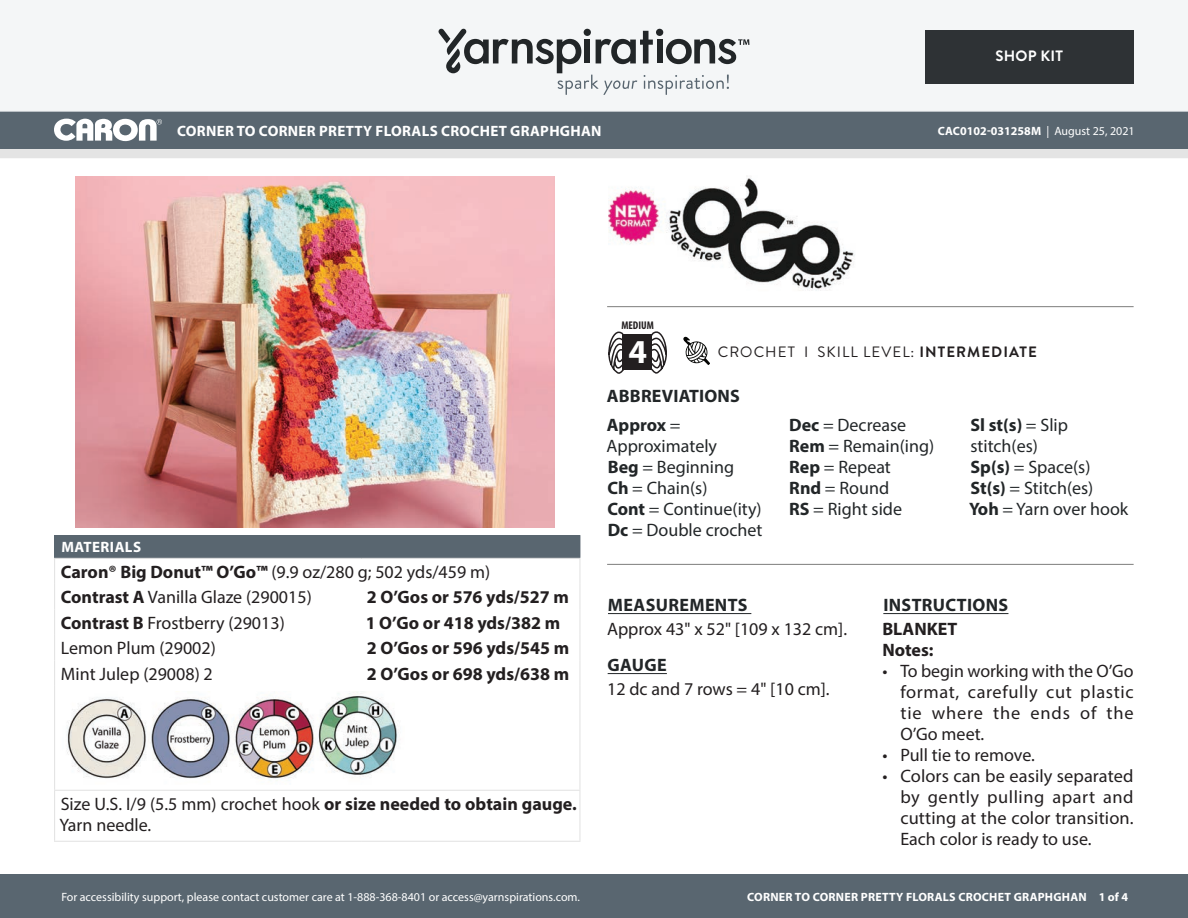
<style>
.page{position:relative;width:1188px;height:918px;background:#fff}
.page>*{position:absolute;margin:0;border:0;box-sizing:border-box;transform-origin:0 0}
.t1{font:700 33.6px "Myriad Pro";color:#fff}
.Materials_-_Needle{font:18px/21px "Myriad Pro";letter-spacing:.005em;color:#231f20;text-align:justify}
.Abbreviations_-_With{font:18px/21px "Myriad Pro";color:#222628}
.Material_-__Colors_i{font:18px "Myriad Pro";color:#231f20}
.Material_-__Colors_i-2{font:700 18px "Myriad Pro";color:#231f20}
.Materials_-_Brand{font:18px "Myriad Pro";color:#231f20}
.Body_-_HEADERS_-_Und{font:700 18px "Myriad Pro";letter-spacing:.02em;color:#222628}
.Body_-__Auto_Style_w{font:18px "Myriad Pro";color:#231f20}
.Body_-__With_auto_st{font:18px "Myriad Pro";color:#231f20}
.Body_-__Auto_Style_w-2{font:700 18px "Myriad Pro";color:#231f20}
.Materials_-__Header{font:700 15px "Myriad Pro";letter-spacing:.02em;color:#fff}
.Type_of_pattern___Sk{font:15px "Brandon Grotesque";letter-spacing:.07em;color:#231f20}
.t2{font:700 15px "Brandon Grotesque";letter-spacing:.02em;color:#fff}
.t3{font:12px "Myriad Pro";color:#fff}
.t4{font:700 12px "Myriad Pro";letter-spacing:.02em;color:#fff}
.t5{font:700 12px "Myriad Pro";color:#fff}
.t6{font:700 condensed 11.25px "Myriad Pro";color:#231f20}
.s1{font-weight:400}
.s2{font-weight:700}
</style>
<div class="page">
<div style="left:0;top:875px;width:1188px;height:43px;background:#596670"></div>
<div style="left:0;top:149px;width:1188px;height:9px;background:#e4e4e4"></div>
<div style="left:0;top:111px;width:1188px;height:38px;background:#596670"></div>
<div style="left:0;top:0;width:1188px;height:112px;background:#f4f6f7"></div>
<svg style="left:438px;top:29px;width:311px;height:66px"></svg>
<div style="left:925px;top:30px;width:209px;height:54px;background:#2e3235"></div>
<svg style="left:683px;top:336px;width:27px;height:29px"></svg>
<svg style="left:608px;top:331px;width:16px;height:43px"></svg>
<svg style="left:651px;top:331px;width:16px;height:43px"></svg>
<div style="left:622px;top:334px;width:30px;height:36px;background:#231f20"></div>
<svg style="left:54px;top:119px;width:108px;height:22px"></svg>
<hr style="left:607px;top:306px;width:527px;height:1px;background:#7e7e7d">
<hr style="left:607px;top:564px;width:527px;height:1px;background:#7e7e7d">
<img style="left:76px;top:177px;width:478px;height:351px">
<hr style="left:608px;top:613px;width:143px;height:1px;background:#222628">
<hr style="left:608px;top:673px;width:59px;height:1px;background:#222628">
<hr style="left:883px;top:613px;width:125px;height:1px;background:#222628">
<div style="left:55px;top:535px;width:525px;height:23px;background:#596670"></div>
<hr style="left:54px;top:558px;width:307px;height:1px;background:#e4e4e4">
<hr style="left:361px;top:558px;width:219px;height:1px;background:#e4e4e4">
<svg style="left:54px;top:535px;width:1px;height:151px"></svg>
<hr style="left:54px;top:686px;width:1px;height:104px;background:#e4e4e4">
<svg style="left:579px;top:535px;width:2px;height:151px"></svg>
<hr style="left:579px;top:686px;width:1px;height:104px;background:#e4e4e4">
<hr style="left:54px;top:791px;width:1px;height:50px;background:#e4e4e4">
<hr style="left:54px;top:790px;width:307px;height:1px;background:#e4e4e4">
<hr style="left:361px;top:790px;width:219px;height:1px;background:#e4e4e4">
<hr style="left:579px;top:791px;width:1px;height:50px;background:#e4e4e4">
<hr style="left:54px;top:841px;width:307px;height:1px;background:#e4e4e4">
<hr style="left:361px;top:841px;width:219px;height:1px;background:#e4e4e4">
<img style="left:67px;top:693px;width:332px;height:88px">
<img style="left:608px;top:176px;width:247px;height:115px">
<p class="Materials_-__Header" style="left:177px;top:121px;width:426px">CORNER TO CORNER PRETTY FLORALS CROCHET GRAPHGHAN</p>
<p class="t2" style="left:995px;top:46px;width:69px">SHOP KIT</p>
<p class="t5" style="left:938px;top:123px;width:199px">CAC0102-031258M <span class="s1">| August 25, 2021</span></p>
<p class="t6" style="left:621px;top:319px;width:34px">MEDIUM</p>
<h1 class="t1" style="left:629px;top:330px;width:20px">4</h1>
<p class="Type_of_pattern___Sk" style="left:718px;top:341px;width:321px">CROCHET I SKILL LEVEL: <span class="s2">INTERMEDIATE</span></p>
<p class="Materials_-__Header" style="left:61px;top:538px;width:81px">MATERIALS</p>
<p class="Materials_-_Brand" style="left:61px;top:561px;width:431px"><span class="s2">Caron® Big Donut™ O’Go™</span> (9.9 oz/280 g; 502 yds/459 m)</p>
<p class="Material_-__Colors_i" style="left:61px;top:586px;width:252px"><span class="s2">Contrast A</span> Vanilla Glaze (290015)</p>
<p class="Material_-__Colors_i-2" style="left:367px;top:586px;width:204px">2 O’Gos or 576 yds/527 m</p>
<p class="Material_-__Colors_i" style="left:61px;top:612px;width:225px"><span class="s2">Contrast B</span> Frostberry (29013)</p>
<p class="Material_-__Colors_i-2" style="left:366px;top:611px;width:196px">1 O’Go or 418 yds/382 m</p>
<p class="Material_-__Colors_i" style="left:61px;top:637px;width:156px">Lemon Plum (29002)</p>
<p class="Material_-__Colors_i-2" style="left:367px;top:637px;width:204px">2 O’Gos or 596 yds/545 m</p>
<p class="Material_-__Colors_i" style="left:61px;top:663px;width:153px">Mint Julep (29008) 2</p>
<p class="Material_-__Colors_i-2" style="left:367px;top:662px;width:204px">2 O’Gos or 698 yds/638 m</p>
<p class="Materials_-_Needle" style="left:59px;top:793px;width:519px">Size U.S. I/9 (5.5 mm) crochet hook <span class="s2">or size needed to obtain gauge.<br></span>Yarn needle.</p>
<p class="t3" style="left:61px;top:889px;width:520px">For accessibility support, please contact customer care at 1-888-368-8401 or access@yarnspirations.com.</p>
<p class="Body_-_HEADERS_-_Und" style="left:607px;top:385px;width:135px">ABBREVIATIONS</p>
<p class="Abbreviations_-_With" style="left:607px;top:414px;width:112px"><span class="s2">Approx</span> =<br>Approximately</p>
<p class="Abbreviations_-_With" style="left:608px;top:456px;width:128px"><span class="s2">Beg</span> = Beginning</p>
<p class="Abbreviations_-_With" style="left:607px;top:477px;width:102px"><span class="s2">Ch</span> = Chain(s)</p>
<p class="Abbreviations_-_With" style="left:607px;top:498px;width:156px"><span class="s2">Cont</span> = Continue(ity)</p>
<p class="Abbreviations_-_With" style="left:608px;top:519px;width:156px"><span class="s2">Dc</span> = Double crochet</p>
<p class="Abbreviations_-_With" style="left:789px;top:414px;width:119px"><span class="s2">Dec</span> = Decrease</p>
<p class="Abbreviations_-_With" style="left:789px;top:435px;width:146px"><span class="s2">Rem</span> = Remain(ing)</p>
<p class="Abbreviations_-_With" style="left:789px;top:456px;width:103px"><span class="s2">Rep</span> = Repeat</p>
<p class="Abbreviations_-_With" style="left:789px;top:477px;width:102px"><span class="s2">Rnd</span> = Round</p>
<p class="Abbreviations_-_With" style="left:789px;top:498px;width:114px"><span class="s2">RS</span> = Right side</p>
<p class="Abbreviations_-_With" style="left:970px;top:414px;width:99px"><span class="s2">Sl st(s)</span> = Slip stitch(es)</p>
<p class="Abbreviations_-_With" style="left:971px;top:456px;width:121px"><span class="s2">Sp(s)</span> = Space(s)</p>
<p class="Abbreviations_-_With" style="left:971px;top:477px;width:124px"><span class="s2">St(s)</span> = Stitch(es)</p>
<p class="Abbreviations_-_With" style="left:969px;top:498px;width:161px"><span class="s2">Yoh</span> = Yarn over hook</p>
<p class="Body_-_HEADERS_-_Und" style="left:608px;top:593px;width:141px">MEASUREMENTS</p>
<p class="Body_-__Auto_Style_w" style="left:607px;top:617px;width:241px">Approx 43" x 52" [109 x 132 cm].</p>
<p class="Body_-_HEADERS_-_Und" style="left:608px;top:653px;width:61px">GAUGE</p>
<p class="Body_-__With_auto_st" style="left:607px;top:677px;width:224px">12 dc and 7 rows = 4" [10 cm].</p>
<p class="Body_-_HEADERS_-_Und" style="left:883px;top:593px;width:126px">INSTRUCTIONS</p>
<p class="Body_-__Auto_Style_w-2" style="left:882px;top:617px;width:77px">BLANKET</p>
<p class="Body_-__Auto_Style_w-2" style="left:882px;top:638px;width:53px">Notes:</p>
<p class="Materials_-_Needle" style="left:900px;top:660px;width:235px;text-indent:-18px">• To begin working with the O’Go format, carefully cut plastic tie where the ends of the O’Go meet.</p>
<p class="Materials_-_Needle" style="left:882px;top:744px;width:154px">• Pull tie to remove.</p>
<p class="Materials_-_Needle" style="left:900px;top:765px;width:235px;text-indent:-18px">• Colors can be easily separated by gently pulling apart and cutting at the color transition.<br>Each color is ready to use.</p>
<p class="t4" style="left:747px;top:889px;width:382px">CORNER TO CORNER PRETTY FLORALS CROCHET GRAPHGHAN 1 of 4</p>
</div>
